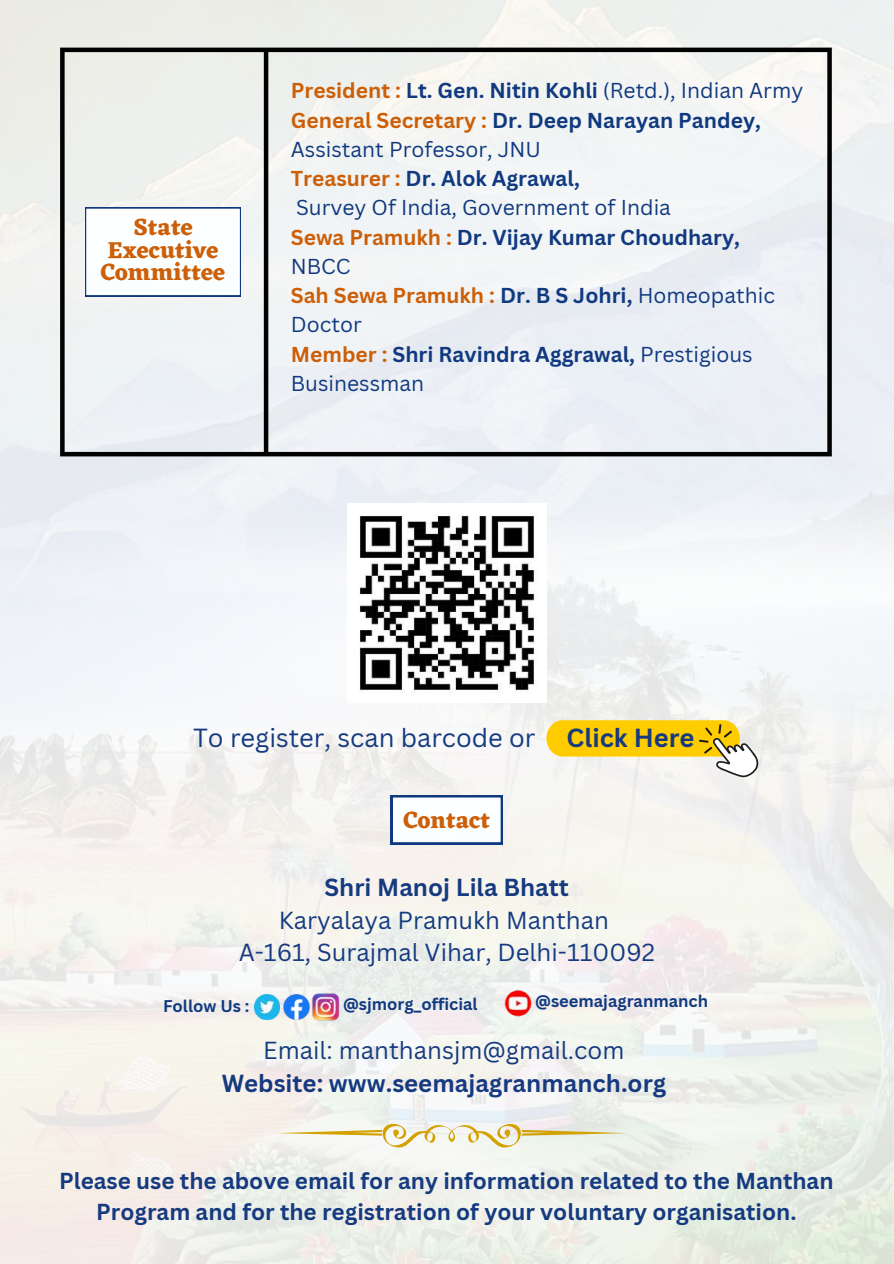
<style>
.page{position:relative;width:894px;height:1264px;background:#fff}
.page>*{position:absolute;margin:0;border:0;box-sizing:border-box;transform-origin:0 0}
.t1{font:25.5px "Canva Sans";color:#153a80}
.t2{font:24px/32.7px "Canva Sans";color:#153a80;text-align:center}
.t3{font:700 24px "Canva Sans";color:#153a80}
.t4{font:700 24px/22.5px "Eczar";color:#cc5f07;text-align:center}
.t5{font:700 22.5px/31.5px "Canva Sans";color:#153a80;text-align:center}
.t6{font:21px/29.2px "Canva Sans";color:#10397f}
.t7{font:700 16.5px "Canva Sans";color:#10397f}
.s1{font-weight:700;color:#cc5f07}
.s2{font-weight:700}
</style>
<div class="page">
<div style="left:0;top:0;width:893px;height:1263px;background:#f1f2f1"></div>
<img style="left:347px;top:503px;width:199px;height:199px">
<div style="left:60px;top:52px;width:5px;height:400px;background:#000"></div>
<hr style="left:264px;top:52px;width:4px;height:400px;background:#000">
<svg style="left:827px;top:52px;width:4px;height:400px;background:#121313"></svg>
<hr style="left:60px;top:48px;width:771px;height:4px;background:#000">
<hr style="left:60px;top:452px;width:771px;height:4px;background:#000">
<div style="left:85px;top:207px;width:155px;height:89px;background:#fcffff"></div>
<svg style="left:276px;top:1123px;width:352px;height:24px"></svg>
<div style="left:546px;top:720px;width:193px;height:36px;background:#fc0;border-radius:17px"></div>
<svg style="left:698px;top:724px;width:61px;height:53px"></svg>
<svg style="left:390px;top:795px;width:112px;height:49px"></svg>
<img style="left:255px;top:994px;width:18px;height:25px">
<img style="left:504px;top:990px;width:27px;height:27px">
<img style="left:273px;top:992px;width:38px;height:29px">
<img style="left:311px;top:992px;width:29px;height:29px">
<p class="t4" style="left:101px;top:215px;width:126px">State<br>Executive<br>Committee</p>
<p class="t6" style="left:291px;top:75px;width:513px"><span class="s1">President :</span> <span class="s2">Lt. Gen. Nitin Kohli</span> (Retd.), Indian Army<br><span class="s1">General Secretary :</span> <span class="s2">Dr. Deep Narayan Pandey,<br></span>Assistant Professor, JNU<br><span class="s1">Treasurer :</span> <span class="s2">Dr. Alok Agrawal,<br></span>Survey Of India, Government of India<br><span class="s1">Sewa Pramukh :</span> <span class="s2">Dr. Vijay Kumar Choudhary,<br></span>NBCC<br><span class="s1">Sah Sewa Pramukh :</span> <span class="s2">Dr. B S Johri,</span> Homeopathic<br>Doctor<br><span class="s1">Member :</span> <span class="s2">Shri Ravindra Aggrawal,</span> Prestigious<br>Businessman</p>
<p class="t1" style="left:193px;top:719px;width:502px">To register, scan barcode or <span class="s2">Click Here</span></p>
<p class="t4" style="left:403px;top:808px;width:88px">Contact</p>
<p class="t3" style="left:324px;top:870px;width:246px">Shri Manoj Lila Bhatt</p>
<p class="t2" style="left:238px;top:902px;width:417px">Karyalaya Pramukh Manthan<br>A-161, Surajmal Vihar, Delhi-110092</p>
<p class="t7" style="left:163px;top:994px;width:88px">Follow Us :</p>
<p class="t7" style="left:343px;top:991px;width:136px">@sjmorg_official</p>
<p class="t7" style="left:535px;top:989px;width:174px">@seemajagranmanch</p>
<p class="t2" style="left:263px;top:1033px;width:362px">Email: manthansjm@gmail.com</p>
<p class="t3" style="left:222px;top:1066px;width:446px">Website: www.seemajagranmanch.org</p>
<p class="t5" style="left:59px;top:1163px;width:775px">Please use the above email for any information related to the Manthan<br>Program and for the registration of your voluntary organisation.</p>
</div>
